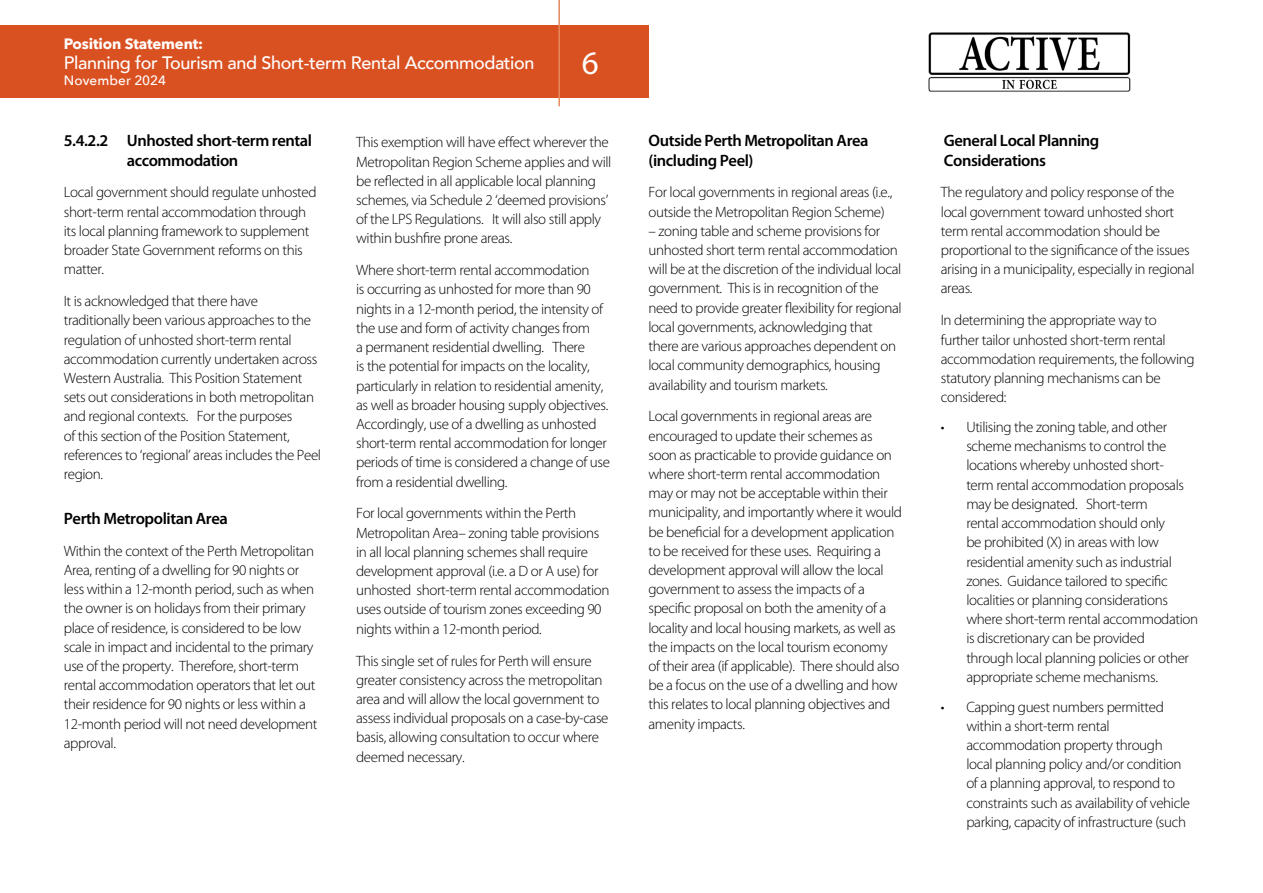
<style>
.page{position:relative;width:1263px;height:893px;background:#fff}
.page>*{position:absolute;margin:0;border:0;box-sizing:border-box;transform-origin:0 0}
.t1{font:33px "Myriad Pro";color:#fff}
.t2{font:500 18px "Avenir";letter-spacing:-.02em;color:#fff}
.t3{font:600 16.5px/19.2px "Myriad Pro";letter-spacing:-.025em;color:#000}
.t4{font:300 15px/19.2px "Myriad Pro";letter-spacing:-.025em;color:#000}
.t5{font:700 15px "Avenir Next";letter-spacing:-.01em;color:#fff}
.t6{font:500 13.5px "Avenir Next";letter-spacing:.005em;color:#fff}
</style>
<div class="page">
<div style="left:0;top:26px;width:648px;height:72px;background:#da5121"></div>
<hr style="left:558px;top:0;width:2px;height:106px;background:#e7895c">
<img style="left:928px;top:32px;width:203px;height:60px">
<p class="t5" style="left:64px;top:31px;width:141px">Position Statement:</p>
<p class="t2" style="left:64px;top:47px;width:472px">Planning for Tourism and Short-term Rental Accommodation</p>
<p class="t6" style="left:64px;top:69px;width:104px">November 2024</p>
<h1 class="t1" style="left:582px;top:42px;width:18px">6</h1>
<p class="t3" style="left:127px;top:131px;width:187px;text-indent:-63px">5.4.2.2 Unhosted short-term rental accommodation</p>
<p class="t4" style="left:64px;top:183px;width:254px">Local government should regulate unhosted short-term rental accommodation through its local planning framework to supplement broader State Government reforms on this matter.</p>
<p class="t4" style="left:64px;top:291px;width:259px">It is acknowledged that there have traditionally been various approaches to the regulation of unhosted short-term rental accommodation currently undertaken across Western Australia. This Position Statement sets out considerations in both metropolitan and regional contexts. For the purposes<br>of this section of the Position Statement, references to ‘regional’ areas includes the Peel region.</p>
<p class="t3" style="left:64px;top:508px;width:166px">Perth Metropolitan Area</p>
<p class="t4" style="left:64px;top:541px;width:255px">Within the context of the Perth Metropolitan Area, renting of a dwelling for 90 nights or less within a 12-month period, such as when the owner is on holidays from their primary place of residence, is considered to be low scale in impact and incidental to the primary use of the property. Therefore, short-term rental accommodation operators that let out their residence for 90 nights or less within a 12-month period will not need development approval.</p>
<p class="t4" style="left:356px;top:133px;width:257px">This exemption will have effect wherever the Metropolitan Region Scheme applies and will be reflected in all applicable local planning schemes, via Schedule 2 ‘deemed provisions’ of the LPS Regulations. It will also still apply within bushfire prone areas.</p>
<p class="t4" style="left:356px;top:261px;width:255px">Where short-term rental accommodation<br>is occurring as unhosted for more than 90 nights in a 12-month period, the intensity of the use and form of activity changes from<br>a permanent residential dwelling. There<br>is the potential for impacts on the locality, particularly in relation to residential amenity, as well as broader housing supply objectives.<br>Accordingly, use of a dwelling as unhosted short-term rental accommodation for longer periods of time is considered a change of use from a residential dwelling.</p>
<p class="t4" style="left:356px;top:504px;width:255px">For local governments within the Perth Metropolitan Area– zoning table provisions in all local planning schemes shall require development approval (i.e. a D or A use) for unhosted short-term rental accommodation uses outside of tourism zones exceeding 90 nights within a 12-month period.</p>
<p class="t4" style="left:356px;top:651px;width:254px">This single set of rules for Perth will ensure greater consistency across the metropolitan area and will allow the local government to assess individual proposals on a case-by-case basis, allowing consultation to occur where deemed necessary.</p>
<p class="t3" style="left:648px;top:131px;width:222px">Outside Perth Metropolitan Area (including Peel)</p>
<p class="t4" style="left:648px;top:183px;width:245px">For local governments in regional areas (i.e., outside the Metropolitan Region Scheme)</p>
<p class="t4" style="left:648px;top:221px;width:255px">– zoning table and scheme provisions for unhosted short term rental accommodation will be at the discretion of the individual local government. This is in recognition of the need to provide greater flexibility for regional local governments, acknowledging that there are various approaches dependent on local community demographics, housing availability and tourism markets.</p>
<p class="t4" style="left:648px;top:407px;width:255px">Local governments in regional areas are encouraged to update their schemes as soon as practicable to provide guidance on where short-term rental accommodation may or may not be acceptable within their municipality, and importantly where it would be beneficial for a development application to be received for these uses. Requiring a development approval will allow the local government to assess the impacts of a specific proposal on both the amenity of a locality and local housing markets, as well as the impacts on the local tourism economy of their area (if applicable). There should also be a focus on the use of a dwelling and how this relates to local planning objectives and amenity impacts.</p>
<p class="t3" style="left:944px;top:131px;width:157px">General Local Planning<br>Considerations</p>
<p class="t4" style="left:941px;top:183px;width:255px">The regulatory and policy response of the local government toward unhosted short term rental accommodation should be proportional to the significance of the issues arising in a municipality, especially in regional areas.</p>
<p class="t4" style="left:941px;top:311px;width:255px">In determining the appropriate way to further tailor unhosted short-term rental accommodation requirements, the following statutory planning mechanisms can be considered:</p>
<p class="t4" style="left:966px;top:417px;width:233px;text-indent:-26px">• Utilising the zoning table, and other scheme mechanisms to control the locations whereby unhosted short-<br>term rental accommodation proposals may be designated. Short-term<br>rental accommodation should only<br>be prohibited (X) in areas with low residential amenity such as industrial zones. Guidance tailored to specific localities or planning considerations where short-term rental accommodation is discretionary can be provided<br>through local planning policies or other appropriate scheme mechanisms.</p>
<p class="t4" style="left:966px;top:697px;width:225px;text-indent:-26px">• Capping guest numbers permitted within a short-term rental accommodation property through local planning policy and/or condition of a planning approval, to respond to constraints such as availability of vehicle parking, capacity of infrastructure (such</p>
</div>
